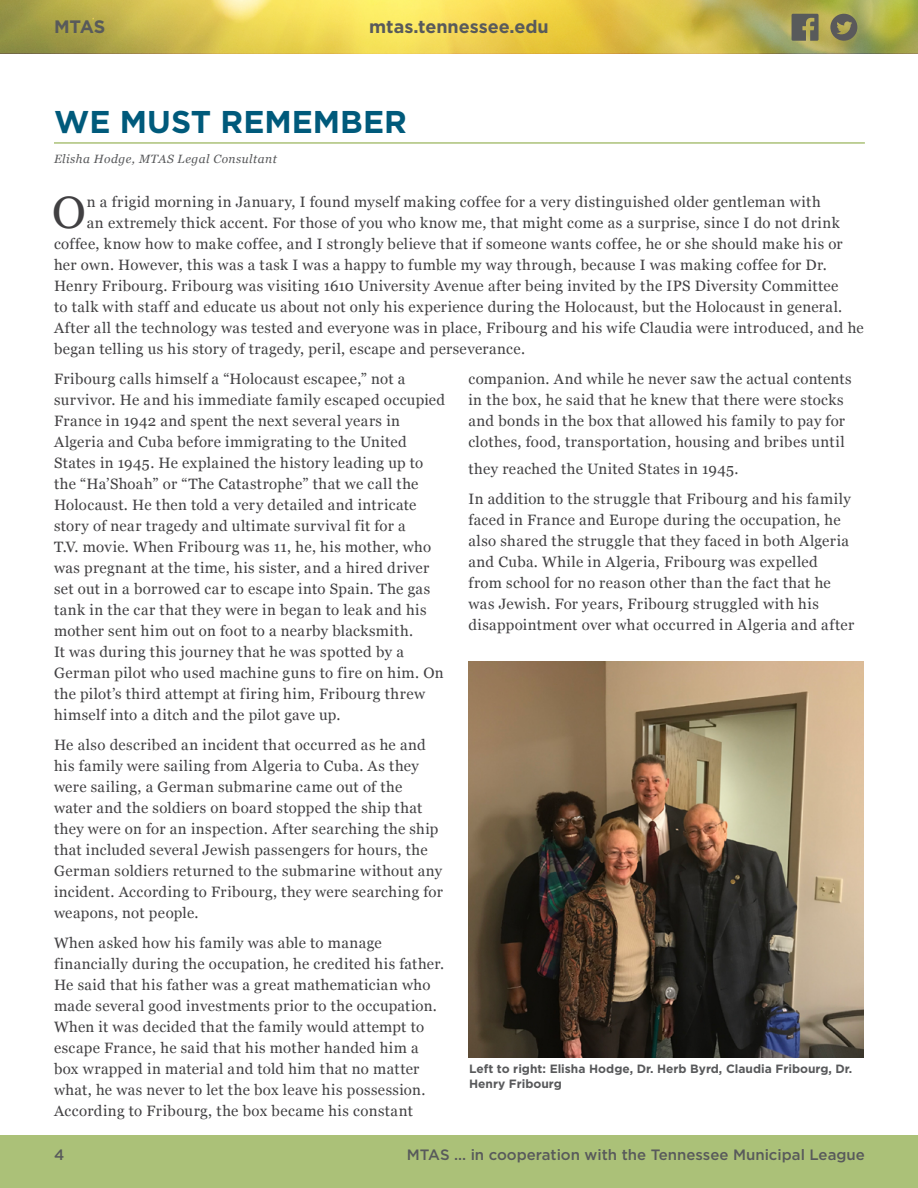
<style>
.page{position:relative;width:918px;height:1188px;background:#fff}
.page>*{position:absolute;margin:0;border:0;box-sizing:border-box;transform-origin:0 0}
.t1{font:45.3px "Georgia";color:#414042}
.t2{font:700 31.5px "Gotham";color:#005a7b}
.t3{font:700 18px "Gotham";color:#585a5b}
.t4{font:15px/21px "Georgia";letter-spacing:.025em;color:#414042}
.t5{font:500 15px "Gotham";color:#585a5b}
.t6{font:700 12px/14.4px "Gotham";color:#58595b}
.t7{font:italic 12px "Georgia";letter-spacing:.04em;color:#58595b}
</style>
<div class="page">
<svg style="left:0;top:0;width:918px;height:53px;background:#d3c151"></svg>
<svg style="left:830px;top:14px;width:27px;height:27px"></svg>
<svg style="left:792px;top:14px;width:27px;height:27px"></svg>
<div style="left:0;top:1135px;width:918px;height:53px;background:#abc178"></div>
<hr style="left:54px;top:142px;width:811px;height:2px;background:#abc178">
<img style="left:468px;top:662px;width:396px;height:396px">
<p class="t3" style="left:54px;top:14px;width:53px">MTAS</p>
<p class="t3" style="left:369px;top:14px;width:181px">mtas.tennessee.edu</p>
<h2 class="t2" style="left:54px;top:101px;width:354px">WE MUST REMEMBER</h2>
<p class="t7" style="left:54px;top:150px;width:224px">Elisha Hodge, MTAS Legal Consultant</p>
<h1 class="t1" style="left:52px;top:179px;width:35px">O</h1>
<p class="t4" style="left:87px;top:190px;width:735px">n a frigid morning in January, I found myself making coffee for a very distinguished older gentleman with</p>
<p class="t4" style="left:87px;top:211px;width:755px">an extremely thick accent. For those of you who know me, that might come as a surprise, since I do not drink</p>
<p class="t4" style="left:54px;top:232px;width:790px">coffee, know how to make coffee, and I strongly believe that if someone wants coffee, he or she should make his or</p>
<p class="t4" style="left:54px;top:253px;width:775px">her own. However, this was a task I was a happy to fumble my way through, because I was making coffee for Dr.</p>
<p class="t4" style="left:54px;top:274px;width:786px">Henry Fribourg. Fribourg was visiting 1610 University Avenue after being invited by the IPS Diversity Committee</p>
<p class="t4" style="left:54px;top:295px;width:790px">to talk with staff and educate us about not only his experience during the Holocaust, but the Holocaust in general.</p>
<p class="t4" style="left:54px;top:316px;width:811px">After all the technology was tested and everyone was in place, Fribourg and his wife Claudia were introduced, and he</p>
<p class="t4" style="left:54px;top:337px;width:473px">began telling us his story of tragedy, peril, escape and perseverance.</p>
<p class="t4" style="left:54px;top:367px;width:393px">Fribourg calls himself a “Holocaust escapee,” not a survivor. He and his immediate family escaped occupied France in 1942 and spent the next several years in Algeria and Cuba before immigrating to the United States in 1945. He explained the history leading up to the “Ha’Shoah” or “The Catastrophe” that we call the Holocaust. He then told a very detailed and intricate story of near tragedy and ultimate survival fit for a<br>T.V. movie. When Fribourg was 11, he, his mother, who was pregnant at the time, his sister, and a hired driver set out in a borrowed car to escape into Spain. The gas tank in the car that they were in began to leak and his mother sent him out on foot to a nearby blacksmith.<br>It was during this journey that he was spotted by a German pilot who used machine guns to fire on him. On the pilot’s third attempt at firing him, Fribourg threw himself into a ditch and the pilot gave up.</p>
<p class="t4" style="left:54px;top:733px;width:390px">He also described an incident that occurred as he and his family were sailing from Algeria to Cuba. As they were sailing, a German submarine came out of the water and the soldiers on board stopped the ship that they were on for an inspection. After searching the ship that included several Jewish passengers for hours, the German soldiers returned to the submarine without any incident. According to Fribourg, they were searching for weapons, not people.</p>
<p class="t4" style="left:54px;top:931px;width:392px">When asked how his family was able to manage financially during the occupation, he credited his father.<br>He said that his father was a great mathematician who made several good investments prior to the occupation.<br>When it was decided that the family would attempt to escape France, he said that his mother handed him a box wrapped in material and told him that no matter what, he was never to let the box leave his possession.<br>According to Fribourg, the box became his constant</p>
<p class="t4" style="left:468px;top:367px;width:385px">companion. And while he never saw the actual contents in the box, he said that he knew that there were stocks and bonds in the box that allowed his family to pay for clothes, food, transportation, housing and bribes until</p>
<p class="t4" style="left:468px;top:453px;width:384px;line-height:30px">they reached the United States in 1945.<br>In addition to the struggle that Fribourg and his family</p>
<p class="t4" style="left:468px;top:508px;width:387px">faced in France and Europe during the occupation, he also shared the struggle that they faced in both Algeria and Cuba. While in Algeria, Fribourg was expelled from school for no reason other than the fact that he was Jewish. For years, Fribourg struggled with his disappointment over what occurred in Algeria and after</p>
<p class="t6" style="left:469px;top:1062px;width:385px">Left to right: Elisha Hodge, Dr. Herb Byrd, Claudia Fribourg, Dr.<br>Henry Fribourg</p>
<p class="t5" style="left:54px;top:1145px;width:12px">4</p>
<p class="t5" style="left:407px;top:1145px;width:459px">MTAS ... in cooperation with the Tennessee Municipal League</p>
</div>
